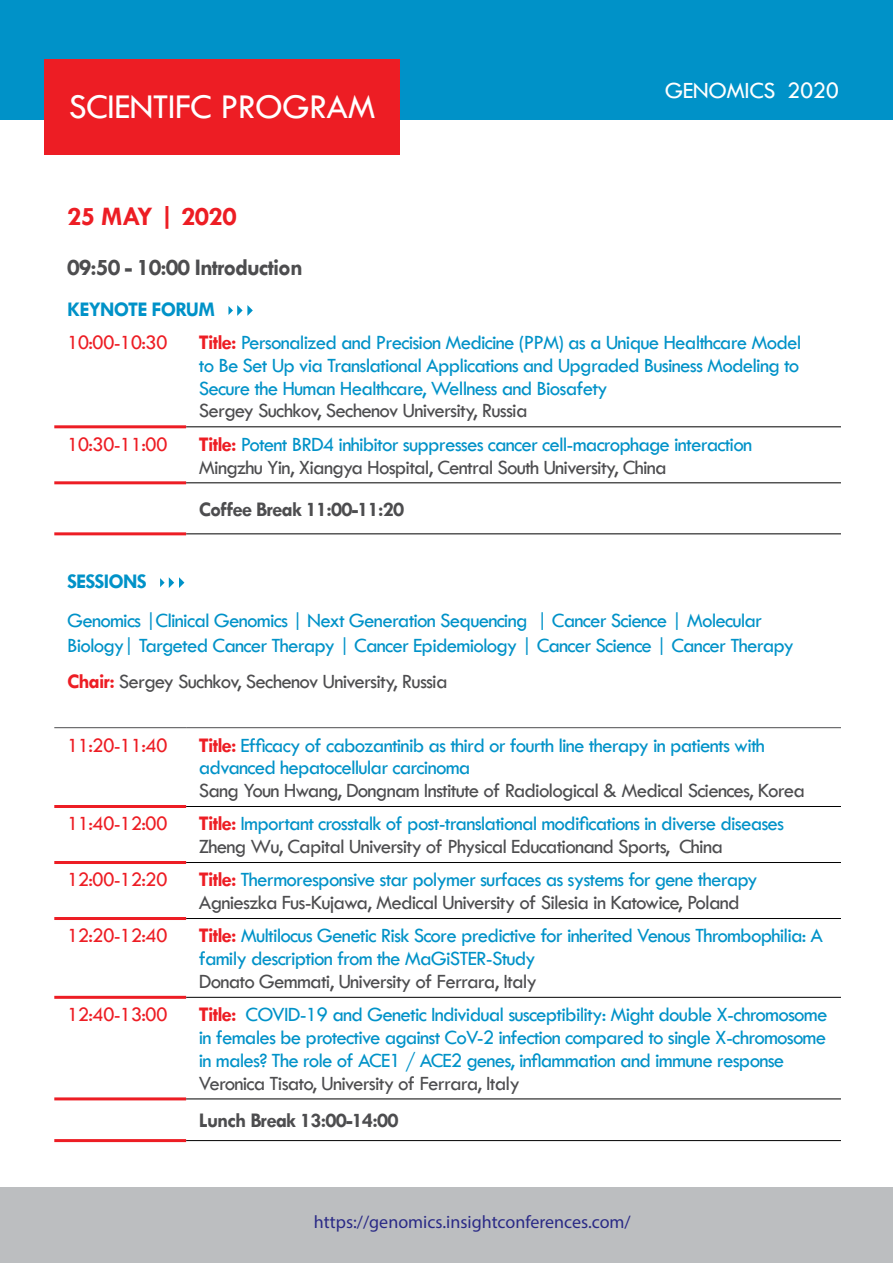
<style>
.page{position:relative;width:893px;height:1263px;background:#fff}
.page>*{position:absolute;margin:0;border:0;box-sizing:border-box;transform-origin:0 0}
.t1{font:36px "Tw Cen";letter-spacing:-.02em;color:#fff}
.t2{font:700 27px "Tw Cen";letter-spacing:-.02em;color:#ed1d24}
.t3{font:700 24px "Tw Cen";letter-spacing:-.04em;color:#4d4d4f}
.t4{font:24px "Tw Cen";letter-spacing:-.02em;color:#fff}
.t5{font:21px/22.8px "Tw Cen";letter-spacing:-.04em;color:#0092c8}
.t6{font:21px/22.8px "Tw Cen";letter-spacing:-.04em;color:#4d4d4f}
.t7{font:21px "Tw Cen";letter-spacing:-.04em;color:#ed1d24}
.t8{font:700 21px "Tw Cen";letter-spacing:-.04em;color:#4d4d4f}
.t9{font:700 21px "Tw Cen";letter-spacing:-.04em;color:#0092c8}
.t10{font:18px "Myriad Pro";color:#2a2a86}
.s1{font-weight:700;color:#ed1d24}
.s2{color:#4d4d4f}
.s3{color:#0092c8}
</style>
<div class="page">
<div style="left:0;top:1187px;width:893px;height:76px;background:#bcbec0"></div>
<hr style="left:186px;top:426px;width:655px;height:1px;background:#000">
<hr style="left:186px;top:533px;width:655px;height:1px;background:#000">
<hr style="left:186px;top:806px;width:655px;height:1px;background:#000">
<hr style="left:186px;top:862px;width:655px;height:1px;background:#000">
<hr style="left:186px;top:918px;width:655px;height:1px;background:#000">
<hr style="left:186px;top:997px;width:655px;height:1px;background:#000">
<hr style="left:186px;top:1140px;width:655px;height:1px;background:#000">
<hr style="left:54px;top:425px;width:132px;height:3px;background:#ed1d24">
<hr style="left:54px;top:532px;width:132px;height:3px;background:#ed1d24">
<hr style="left:54px;top:805px;width:132px;height:3px;background:#ed1d24">
<hr style="left:54px;top:861px;width:132px;height:3px;background:#ed1d24">
<hr style="left:54px;top:917px;width:132px;height:3px;background:#ed1d24">
<hr style="left:54px;top:996px;width:132px;height:3px;background:#ed1d24">
<hr style="left:54px;top:1139px;width:132px;height:3px;background:#ed1d24">
<hr style="left:54px;top:481px;width:132px;height:3px;background:#ed1d24">
<hr style="left:54px;top:1097px;width:132px;height:3px;background:#ed1d24">
<hr style="left:186px;top:482px;width:655px;height:1px;background:#000">
<hr style="left:186px;top:1098px;width:655px;height:1px;background:#000">
<hr style="left:54px;top:727px;width:132px;height:1px;background:#4d4d4f">
<hr style="left:186px;top:727px;width:655px;height:1px;background:#4d4d4f">
<svg style="left:228px;top:305px;width:25px;height:11px"></svg>
<svg style="left:160px;top:577px;width:24px;height:11px"></svg>
<div style="left:0;top:0;width:893px;height:119px;background:#0092c8"></div>
<div style="left:45px;top:60px;width:355px;height:95px;background:#ed1d24"></div>
<h1 class="t1" style="left:69px;top:85px;width:308px">SCIENTIFC PROGRAM</h1>
<p class="t4" style="left:665px;top:76px;width:176px">GENOMICS 2020</p>
<p class="t2" style="left:67px;top:200px;width:171px">25 MAY | 2020</p>
<p class="t3" style="left:67px;top:253px;width:237px">09:50 - 10:00 Introduction</p>
<p class="t9" style="left:67px;top:297px;width:150px">KEYNOTE FORUM</p>
<p class="t7" style="left:67px;top:330px;width:102px">10:00-10:30</p>
<p class="t5" style="left:199px;top:331px;width:604px;text-align:justify"><span class="s1">Title:</span> Personalized and Precision Medicine (PPM) as a Unique Healthcare Model to Be Set Up via Translational Applications and Upgraded Business Modeling to Secure the Human Healthcare, Wellness and Biosafety</p>
<p class="t6" style="left:199px;top:399px;width:330px">Sergey Suchkov, Sechenov University, Russia</p>
<p class="t7" style="left:67px;top:431px;width:102px">10:30-11:00</p>
<p class="t5" style="left:199px;top:433px;width:555px"><span class="s1">Title:</span> Potent BRD4 inhibitor suppresses cancer cell-macrophage interaction<br><span class="s2">Mingzhu Yin, Xiangya Hospital, Central South University, China</span></p>
<p class="t8" style="left:199px;top:496px;width:207px">Coffee Break 11:00-11:20</p>
<p class="t9" style="left:67px;top:569px;width:81px">SESSIONS</p>
<p class="t5" style="left:67px;top:607px;width:728px;line-height:25.8px">Genomics |Clinical Genomics | Next Generation Sequencing | Cancer Science | Molecular<br>Biology| Targeted Cancer Therapy | Cancer Epidemiology | Cancer Science | Cancer Therapy</p>
<p class="t6" style="left:67px;top:670px;width:382px"><span class="s1">Chair:</span> Sergey Suchkov, Sechenov University, Russia</p>
<p class="t7" style="left:67px;top:732px;width:102px">11:20-11:40</p>
<p class="t5" style="left:199px;top:733px;width:568px"><span class="s1">Title:</span> Efficacy of cabozantinib as third or fourth line therapy in patients with advanced hepatocellular carcinoma</p>
<p class="t6" style="left:199px;top:779px;width:608px">Sang Youn Hwang, Dongnam Institute of Radiological &amp; Medical Sciences, Korea</p>
<p class="t7" style="left:67px;top:811px;width:102px">11:40-12:00</p>
<p class="t5" style="left:199px;top:812px;width:587px"><span class="s1">Title:</span> Important crosstalk of post-translational modifications in diverse diseases<br><span class="s2">Zheng Wu, Capital University of Physical Educationand Sports, China</span></p>
<p class="t7" style="left:67px;top:867px;width:102px">12:00-12:20</p>
<p class="t6" style="left:199px;top:868px;width:560px"><span class="s1">Title:</span> <span class="s3">Thermoresponsive star polymer surfaces as systems for gene therapy<br></span>Agnieszka Fus-Kujawa, Medical University of Silesia in Katowice, Poland</p>
<p class="t7" style="left:67px;top:923px;width:102px">12:20-12:40</p>
<p class="t5" style="left:199px;top:924px;width:626px"><span class="s1">Title:</span> Multilocus Genetic Risk Score predictive for inherited Venous Thrombophilia: A family description from the MaGiSTER-Study</p>
<p class="t6" style="left:199px;top:970px;width:340px">Donato Gemmati, University of Ferrara, Italy</p>
<p class="t7" style="left:67px;top:1002px;width:102px">12:40-13:00</p>
<p class="t5" style="left:199px;top:1003px;width:630px;text-align:justify"><span class="s1">Title:</span> COVID-19 and Genetic Individual susceptibility: Might double X-chromosome in females be protective against CoV-2 infection compared to single X-chromosome in males? The role of ACE1 / ACE2 genes, inflammation and immune response</p>
<p class="t6" style="left:199px;top:1071px;width:322px">Veronica Tisato, University of Ferrara, Italy</p>
<p class="t8" style="left:199px;top:1108px;width:201px">Lunch Break 13:00-14:00</p>
<p class="t10" style="left:314px;top:1211px;width:318px">https://genomics.insightconferences.com/</p>
</div>
